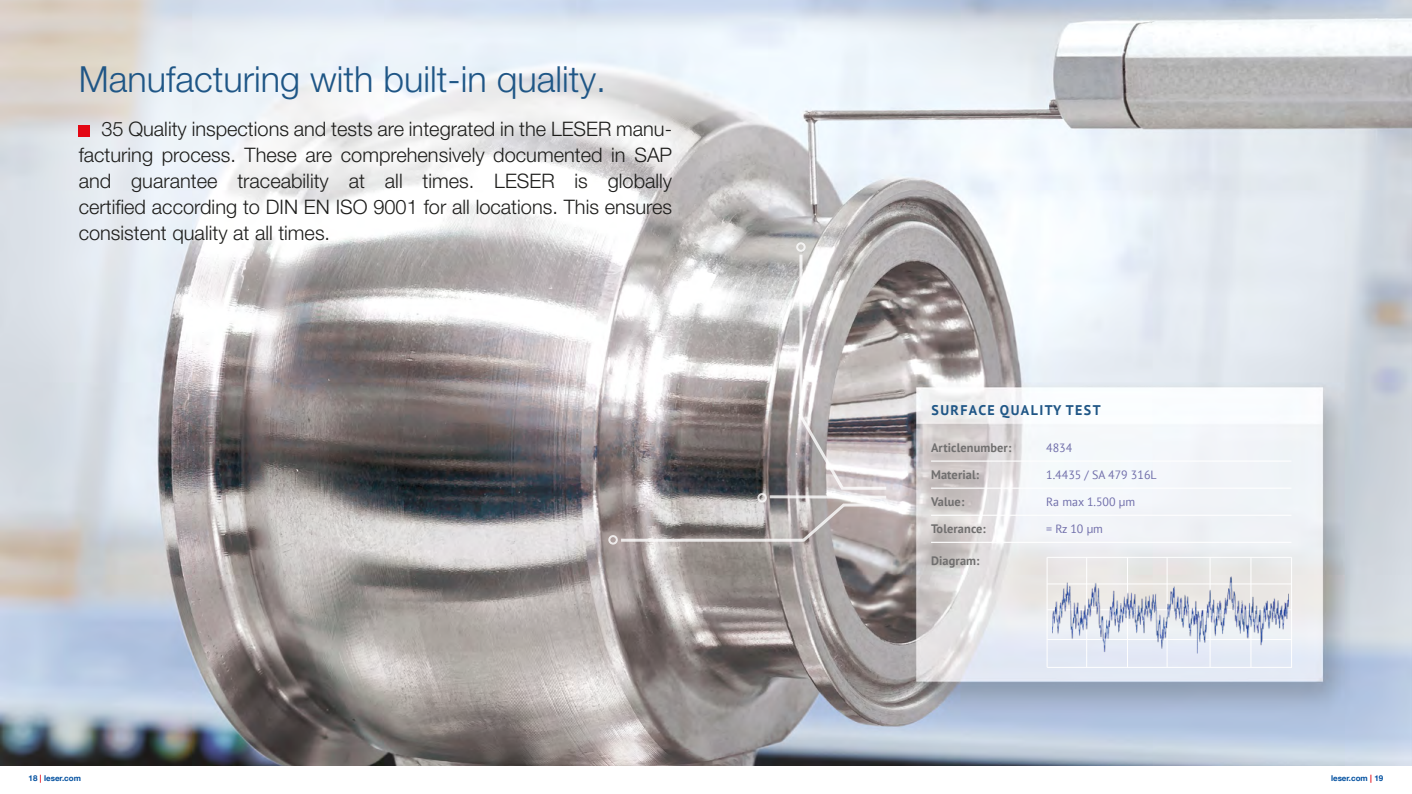
<style>
.page{position:relative;width:1412px;height:794px;background:#fff}
.page>*{position:absolute;margin:0;border:0;box-sizing:border-box;transform-origin:0 0}
.t1{font:300 36px "Helvetica Neue LT Pro";color:#1f5686}
.t2{font:300 20px/26px "Helvetica Neue LT Pro";color:#1d1d1b;text-align:justify}
.t3{font:700 14px "PT Sans";letter-spacing:.1em;color:#1f5686}
.t4{font:700 12.3px/26.9px "PT Sans";letter-spacing:.01em;color:#706f6f}
.t5{font:12px "PT Sans";color:#706eaa}
.t6{font:700 8px "Helvetica Neue LT Com";color:#004f9f}
.s1{color:#e30613}
</style>
<div class="page">
<img style="left:0;top:0;width:1412px;height:765px">
<svg style="left:618px;top:252px;width:271px;height:291px;background:#b4afaf"></svg>
<div style="left:757px;top:493px;width:10px;height:9px;border:2px solid #fff;border-radius:50%"></div>
<div style="left:796px;top:242px;width:9px;height:10px;border:2px solid #fff;border-radius:50%"></div>
<div style="left:608px;top:535px;width:10px;height:9px;border:2px solid #fff;border-radius:50%"></div>
<hr style="left:931px;top:460px;width:360px;height:1px;background:#fff">
<hr style="left:931px;top:487px;width:360px;height:2px;background:#fff">
<hr style="left:931px;top:515px;width:360px;height:1px;background:#fff">
<hr style="left:931px;top:542px;width:360px;height:1px;background:#fff">
<hr style="left:1046px;top:557px;width:1px;height:110px;background:#fff">
<hr style="left:1047px;top:667px;width:245px;height:1px;background:#fff">
<hr style="left:1047px;top:609px;width:244px;height:1px;background:#fff">
<hr style="left:1047px;top:639px;width:244px;height:1px;background:#fff">
<hr style="left:1047px;top:557px;width:244px;height:1px;background:#fff">
<hr style="left:1047px;top:583px;width:244px;height:1px;background:#fff">
<hr style="left:1291px;top:557px;width:1px;height:110px;background:#fff">
<hr style="left:1166px;top:557px;width:1px;height:110px;background:#fff">
<hr style="left:1209px;top:557px;width:1px;height:110px;background:#fff">
<hr style="left:1250px;top:557px;width:1px;height:110px;background:#fff">
<hr style="left:1086px;top:557px;width:1px;height:110px;background:#fff">
<hr style="left:1127px;top:557px;width:1px;height:110px;background:#fff">
<img style="left:1052px;top:564px;width:236px;height:89px">
<div style="left:79px;top:125px;width:11px;height:11px;background:#e30613"></div>
<h1 class="t1" style="left:79px;top:57px;width:529px">Manufacturing with built-in quality.</h1>
<p class="t2" style="left:79px;top:116px;width:595px;text-indent:23px">35 Quality inspections and tests are integrated in the LESER manu&shy;facturing process. These are comprehensively documented in SAP and guarantee traceability at all times. LESER is globally certified according to DIN EN ISO 9001 for all locations. This ensures consistent quality at all times.</p>
<p class="t3" style="left:931px;top:401px;width:170px">SURFACE QUALITY TEST</p>
<p class="t4" style="left:931px;top:434px;width:82px">Articlenumber:<br>Material:<br>Value:<br>Tolerance:</p>
<p class="t4" style="left:931px;top:547px;width:50px">Diagram:</p>
<p class="t5" style="left:1046px;top:440px;width:28px">4834</p>
<p class="t5" style="left:1046px;top:467px;width:112px">1.4435 / SA 479 316L</p>
<p class="t5" style="left:1046px;top:494px;width:91px">Ra max 1.500 µm</p>
<p class="t5" style="left:1046px;top:520px;width:58px">= Rz 10 µm</p>
<p class="t6" style="left:29px;top:773px;width:54px">18 <span class="s1">|</span> leser.com</p>
<p class="t6" style="left:1331px;top:773px;width:54px">leser.com <span class="s1">|</span> 19</p>
</div>
